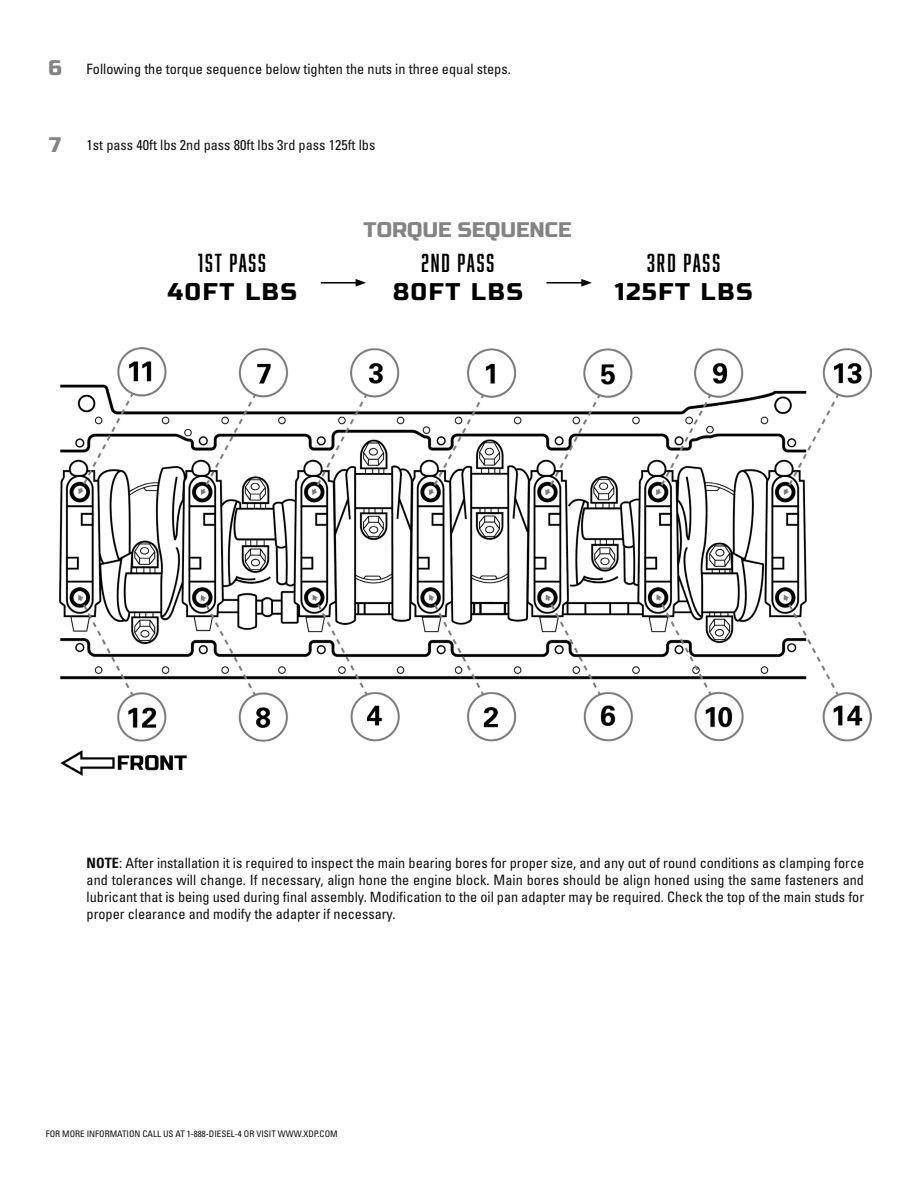
<style>
.page{position:relative;width:918px;height:1188px;background:#fff}
.page>*{position:absolute;margin:0;border:0;box-sizing:border-box;transform-origin:0 0}
.t1{font:24px "Russo One";letter-spacing:.075em;color:#000}
.t2{font:24px "Abolition";letter-spacing:.08em;color:#000}
.t3{font:21px "Russo One";color:#838383}
.t4{font:condensed 14.25px/17.1px "Univers";color:#0f0f0f;text-align:justify}
.t5{font:condensed 9px "Univers";color:#0f0f0f}
.s1{font-weight:700}
</style>
<div class="page">
<img style="left:59px;top:348px;width:813px;height:427px">
<hr style="left:321px;top:282px;width:37px;height:2px;background:#000">
<svg style="left:356px;top:279px;width:10px;height:8px"></svg>
<hr style="left:546px;top:282px;width:38px;height:2px;background:#000">
<svg style="left:581px;top:279px;width:11px;height:8px"></svg>
<p class="t3" style="left:49px;top:56px;width:15px">6</p>
<p class="t3" style="left:49px;top:133px;width:13px">7</p>
<p class="t4" style="left:87px;top:60px;width:426px">Following the torque sequence below tighten the nuts in three equal steps.</p>
<p class="t4" style="left:87px;top:136px;width:290px">1st pass 40ft lbs 2nd pass 80ft lbs 3rd pass 125ft lbs</p>
<p class="t2" style="left:198px;top:249px;width:69px">1ST PASS</p>
<p class="t1" style="left:168px;top:278px;width:131px">40FT LBS</p>
<p class="t3" style="left:364px;top:218px;width:209px">TORQUE SEQUENCE</p>
<p class="t2" style="left:421px;top:249px;width:74px">2ND PASS</p>
<p class="t1" style="left:393px;top:278px;width:131px">80FT LBS</p>
<p class="t2" style="left:647px;top:249px;width:74px">3RD PASS</p>
<p class="t1" style="left:615px;top:278px;width:139px">125FT LBS</p>
<p class="t4" style="left:87px;top:854px;width:779px"><span class="s1">NOTE</span>: After installation it is required to inspect the main bearing bores for proper size, and any out of round conditions as clamping force and tolerances will change. If necessary, align hone the engine block. Main bores should be align honed using the same fasteners and lubricant that is being used during final assembly. Modification to the oil pan adapter may be required. Check the top of the main studs for proper clearance and modify the adapter if necessary.</p>
<p class="t5" style="left:46px;top:1129px;width:293px">FOR MORE INFORMATION CALL US AT 1-888-DIESEL-4 OR VISIT WWW.XDP.COM</p>
</div>
